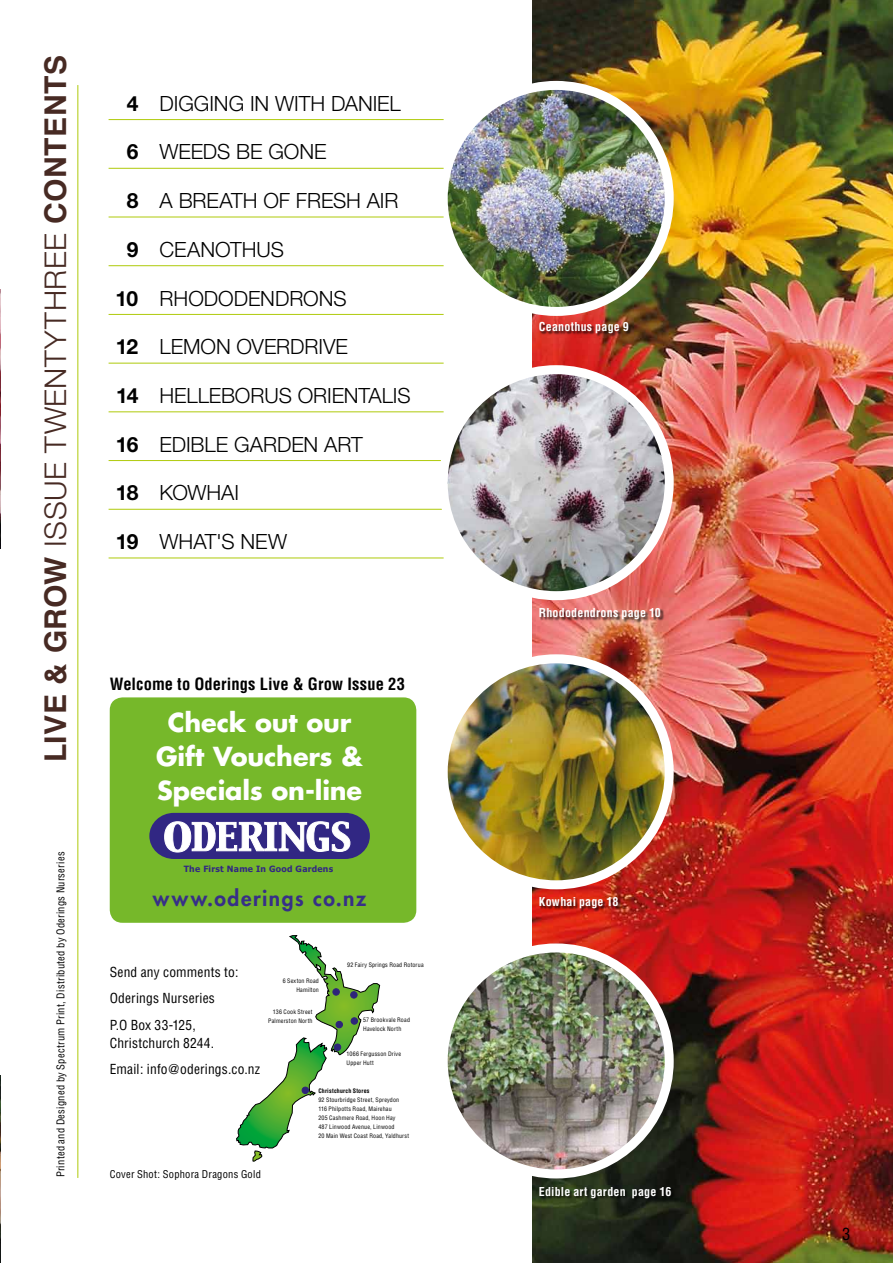
<style>
.page{position:relative;width:893px;height:1263px;background:#fff}
.page>*{position:absolute;margin:0;border:0;box-sizing:border-box;transform-origin:0 0}
.t1{font:700 30px "Helvetica";letter-spacing:.015em;color:#472a23}
.t2{font:700 25.5px/34px "Futura";letter-spacing:-.005em;color:#fff;text-align:center}
.t3{font:300 21px "Helvetica Neue";letter-spacing:-.005em;color:#000}
.t4{font:800 21px "Futura";letter-spacing:.075em;color:#372f88}
.t5{font:700 condensed 16.5px "Helvetica";letter-spacing:.005em;color:#000}
.t6{font:condensed 16.5px "Helvetica";color:#000}
.t7{font:condensed 13.5px/26.5px "Helvetica";letter-spacing:.015em;color:#000}
.t8{font:700 condensed 12px "Helvetica";letter-spacing:.02em;color:#fff}
.t9{font:condensed 10.5px "Helvetica";letter-spacing:.025em;color:#000}
.t10{font:700 8.7px "Tahoma";letter-spacing:.03em;color:#312783}
.t11{font:condensed 6px/9px "Helvetica";letter-spacing:.03em;color:#000}
.t12{font:700 condensed 6px "Helvetica";color:#000}
.s1{font-family:"Helvetica Neue";font-weight:300}
.s2{font-weight:700}
</style>
<div class="page">
<img style="left:532px;top:0;width:361px;height:1263px">
<div style="left:110px;top:697px;width:306px;height:226px;background:#76b82a;border-radius:13px"></div>
<svg style="left:236px;top:935px;width:144px;height:226px"></svg>
<div style="left:350px;top:991px;width:7px;height:7px;border:1px solid #2e247a;border-radius:50%"></div>
<img style="left:443px;top:85px;width:226px;height:226px;border-radius:113px">
<div style="left:439px;top:81px;width:235px;height:235px;border:9px solid #fff;border-radius:50%"></div>
<hr style="left:109px;top:119px;width:335px;height:1px;background:#afca0b">
<hr style="left:109px;top:168px;width:335px;height:1px;background:#afca0b">
<hr style="left:109px;top:217px;width:335px;height:1px;background:#afca0b">
<hr style="left:109px;top:265px;width:335px;height:1px;background:#afca0b">
<hr style="left:109px;top:314px;width:335px;height:1px;background:#afca0b">
<hr style="left:109px;top:363px;width:335px;height:1px;background:#afca0b">
<hr style="left:109px;top:411px;width:335px;height:1px;background:#afca0b">
<hr style="left:109px;top:460px;width:335px;height:1px;background:#afca0b">
<hr style="left:109px;top:509px;width:335px;height:1px;background:#afca0b">
<hr style="left:109px;top:558px;width:335px;height:1px;background:#afca0b">
<hr style="left:78px;top:85px;width:1px;height:1093px;background:#afca0b">
<svg style="left:149px;top:813px;width:221px;height:46px;background:#7471a4"></svg>
<img style="left:443px;top:659px;width:226px;height:226px;border-radius:113px">
<div style="left:439px;top:654px;width:235px;height:235px;border:9px solid #fff;border-radius:50%"></div>
<img style="left:443px;top:370px;width:226px;height:226px;border-radius:113px">
<div style="left:439px;top:365px;width:235px;height:235px;border:9px solid #fff;border-radius:50%"></div>
<img style="left:443px;top:948px;width:226px;height:226px;border-radius:113px">
<div style="left:439px;top:943px;width:235px;height:235px;border:9px solid #fff;border-radius:50%"></div>
<div style="left:540px;top:323px;width:92px;height:14px;background:#000;opacity:.75"></div>
<div style="left:540px;top:609px;width:124px;height:14px;background:#000;opacity:.75"></div>
<div style="left:540px;top:897px;width:82px;height:15px;background:#000;opacity:.75"></div>
<div style="left:540px;top:1187px;width:135px;height:15px;background:#000;opacity:.75"></div>
<img style="left:0;top:1076px;width:1px;height:187px">
<img style="left:0;top:290px;width:1px;height:259px">
<h1 class="t1" style="left:31px;top:762px;width:709px;rotate:-90deg">live &amp; Grow <span class="s1">ISSUE TWENTYTHREE</span> contents</h1>
<h3 class="t9" style="left:54px;top:1177px;width:327px;rotate:-90deg">Printed and Designed by Spectrum Print, Distributed by Oderings Nurseries</h3>
<h3 class="t3" style="left:127px;top:90px;width:275px"><span class="s2">4</span> DIGGING IN WITH DANIEL</h3>
<h3 class="t3" style="left:127px;top:139px;width:201px"><span class="s2">6</span> WEEDS BE GONE</h3>
<h3 class="t3" style="left:127px;top:188px;width:273px"><span class="s2">8</span> A BREATH OF FRESH AIR</h3>
<h3 class="t3" style="left:127px;top:236px;width:159px"><span class="s2">9</span> CEANOTHUS</h3>
<h3 class="t3" style="left:116px;top:285px;width:233px"><span class="s2">10</span> RHODODENDRONS</h3>
<h3 class="t3" style="left:116px;top:334px;width:234px"><span class="s2">12</span> LEMON OVERDRIVE</h3>
<h3 class="t3" style="left:116px;top:383px;width:296px"><span class="s2">14</span> HELLEBORUS ORIENTALIS</h3>
<h3 class="t3" style="left:116px;top:431px;width:249px"><span class="s2">16</span> EDIBLE GARDEN ART</h3>
<h3 class="t3" style="left:116px;top:480px;width:125px"><span class="s2">18</span> KOWHAI</h3>
<h3 class="t3" style="left:116px;top:529px;width:173px"><span class="s2">19</span> WHAT'S NEW</h3>
<h3 class="t5" style="left:110px;top:674px;width:297px">Welcome to Oderings Live &amp; Grow Issue 23</h3>
<h2 class="t2" style="left:156px;top:704px;width:208px">Check out our<br>Gift Vouchers &amp;<br>Specials on-line</h2>
<h3 class="t10" style="left:184px;top:862px;width:151px">The First Name In Good Gardens</h3>
<h3 class="t4" style="left:153px;top:884px;width:215px">www.oderings co.nz</h3>
<h3 class="t7" style="left:110px;top:958px;width:130px">Send any comments to:<br>Oderings Nurseries<br>P.O Box 33-125,</h3>
<h3 class="t7" style="left:110px;top:1029px;width:152px">Christchurch 8244.<br>Email: info@oderings.co.nz</h3>
<p class="t11" style="left:347px;top:961px;width:78px">92 Fairy Springs Road Rotorua</p>
<p class="t11" style="left:283px;top:976px;width:38px;text-align:right">6 Sexton Road<br>Hamilton</p>
<p class="t11" style="left:268px;top:1007px;width:46px;text-align:right">136 Cook Street<br>Palmerston North</p>
<p class="t11" style="left:363px;top:1015px;width:48px">57 Brookvale Road<br>Havelock North</p>
<p class="t11" style="left:347px;top:1049px;width:56px">1066 Fergusson Drive<br>Upper Hutt</p>
<p class="t12" style="left:318px;top:1087px;width:53px">Christchurch Stores</p>
<p class="t11" style="left:318px;top:1095px;width:92px">92 Stourbridge Street, Spreydon<br>116 Philpotts Road, Mairehau<br>205 Cashmere Road, Hoon Hay<br>487 Linwood Avenue, Linwood<br>20 Main West Coast Road, Yaldhurst</p>
<h3 class="t9" style="left:110px;top:1167px;width:153px">Cover Shot: Sophora Dragons Gold</h3>
<h3 class="t8" style="left:539px;top:319px;width:92px">Ceanothus page 9</h3>
<h3 class="t8" style="left:539px;top:605px;width:124px">Rhododendrons page 10</h3>
<h3 class="t8" style="left:539px;top:894px;width:81px">Kowhai page 18</h3>
<h3 class="t8" style="left:539px;top:1184px;width:134px">Edible art garden page 16</h3>
<h3 class="t6" style="left:842px;top:1224px;width:10px">3</h3>
</div>
